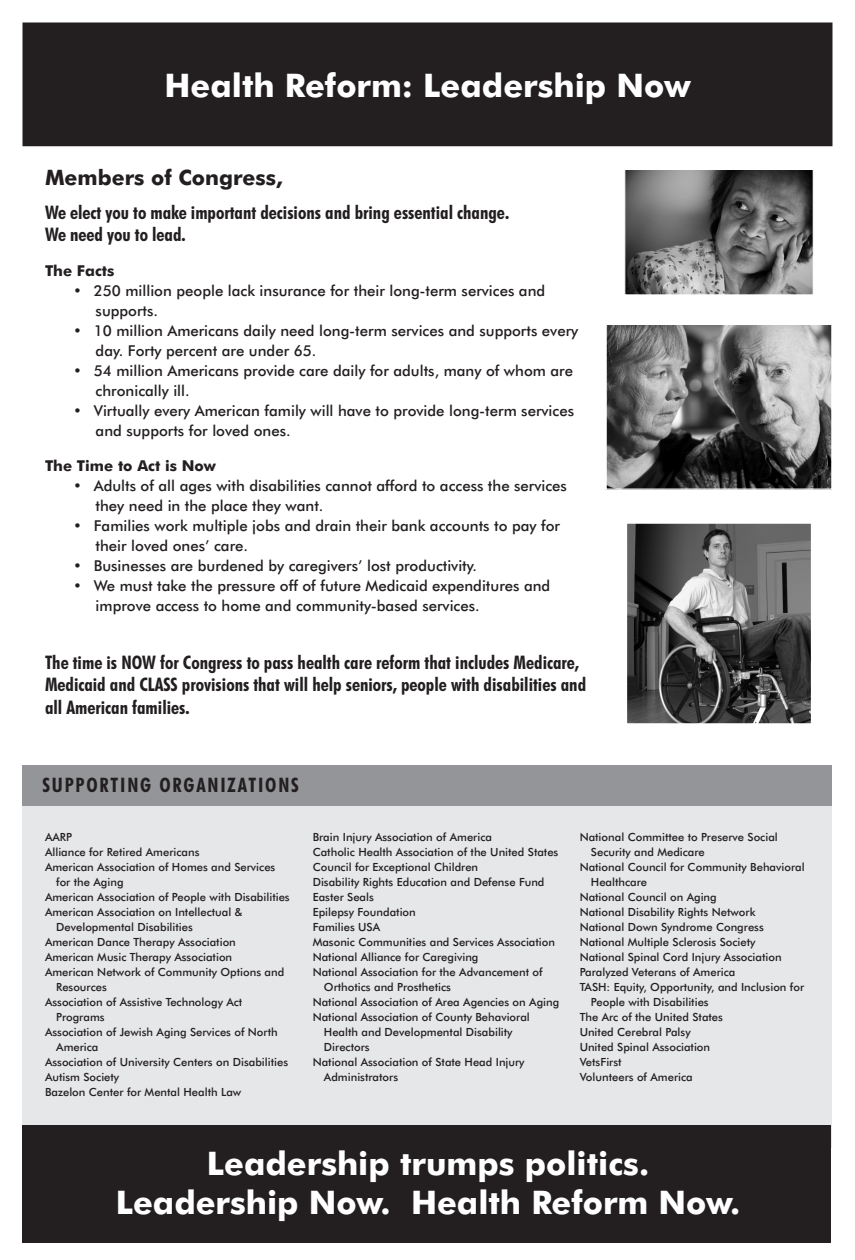
<style>
.page{position:relative;width:855px;height:1260px;background:#fff}
.page>*{position:absolute;margin:0;border:0;box-sizing:border-box;transform-origin:0 0}
.t1{font:700 32.5px "Futura BT";color:#fff}
.Body_text{font:700 21.25px "Futura BT";color:#231f20}
.t2{font:700 condensed 20px "Futura BT";letter-spacing:.09em;color:#231f20}
.Body_text-2{font:700 condensed 18.75px/22.5px "Futura BT";color:#231f20}
.Body_text-3{font:500 15px/20px "Futura BT";color:#231f20}
.Body_text-4{font:700 15px "Futura BT";color:#231f20}
.Body_text-5{font:500 11.25px/15px "Futura BT";color:#231f20}
</style>
<div class="page">
<div style="left:22px;top:785px;width:810px;height:363px;background:#e6e7e9"></div>
<div style="left:23px;top:23px;width:809px;height:123px;background:#231f20"></div>
<div style="left:22px;top:22px;width:810px;height:124px;border:1px solid #231f20"></div>
<div style="left:22px;top:1125px;width:809px;height:117px;background:#231f20"></div>
<div style="left:22px;top:765px;width:810px;height:40px;background:#939598"></div>
<img style="left:626px;top:171px;width:186px;height:123px">
<div style="left:624px;top:169px;width:190px;height:127px;border:1px solid #fff"></div>
<img style="left:628px;top:524px;width:182px;height:198px">
<div style="left:626px;top:522px;width:186px;height:202px;border:1px solid #fff"></div>
<img style="left:608px;top:326px;width:222px;height:162px">
<div style="left:606px;top:324px;width:226px;height:166px;border:1px solid #fff"></div>
<p class="t1" style="left:165px;top:66px;width:527px">Health Reform: Leadership Now</p>
<p class="Body_text" style="left:45px;top:164px;width:239px">Members of Congress,</p>
<p class="Body_text-2" style="left:45px;top:201px;width:466px">We elect you to make important decisions and bring essential change.<br>We need you to lead.</p>
<p class="Body_text-4" style="left:45px;top:262px;width:71px">The Facts</p>
<p class="Body_text-3" style="left:96px;top:281px;width:451px;text-indent:-22px">• 250 million people lack insurance for their long-term services and supports.</p>
<p class="Body_text-3" style="left:96px;top:321px;width:484px;text-indent:-22px">• 10 million Americans daily need long-term services and supports every day. Forty percent are under 65.</p>
<p class="Body_text-3" style="left:96px;top:361px;width:479px;text-indent:-22px">• 54 million Americans provide care daily for adults, many of whom are chronically ill.</p>
<p class="Body_text-3" style="left:96px;top:401px;width:480px;text-indent:-22px">• Virtually every American family will have to provide long-term services and supports for loved ones.</p>
<p class="Body_text-4" style="left:45px;top:457px;width:172px">The Time to Act is Now</p>
<p class="Body_text-3" style="left:96px;top:476px;width:473px;text-indent:-22px">• Adults of all ages with disabilities cannot afford to access the services they need in the place they want.</p>
<p class="Body_text-3" style="left:96px;top:516px;width:466px;text-indent:-22px">• Families work multiple jobs and drain their bank accounts to pay for their loved ones’ care.</p>
<p class="Body_text-3" style="left:73px;top:556px;width:406px">• Businesses are burdened by caregivers’ lost productivity.</p>
<p class="Body_text-3" style="left:96px;top:576px;width:456px;text-indent:-22px">• We must take the pressure off of future Medicaid expenditures and improve access to home and community-based services.</p>
<p class="Body_text-2" style="left:45px;top:651px;width:543px">The time is NOW for Congress to pass health care reform that includes Medicare,<br>Medicaid and CLASS provisions that will help seniors, people with disabilities and all American families.</p>
<p class="t2" style="left:42px;top:773px;width:258px">SUPPORTING ORGANIZATIONS</p>
<p class="Body_text-5" style="left:45px;top:830px;width:29px">AARP</p>
<p class="Body_text-5" style="left:45px;top:845px;width:156px">Alliance for Retired Americans</p>
<p class="Body_text-5" style="left:56px;top:860px;width:221px;text-indent:-11px">American Association of Homes and Services for the Aging</p>
<p class="Body_text-5" style="left:45px;top:890px;width:246px">American Association of People with Disabilities</p>
<p class="Body_text-5" style="left:56px;top:905px;width:188px;text-indent:-11px">American Association on Intellectual &amp;<br>Developmental Disabilities</p>
<p class="Body_text-5" style="left:45px;top:935px;width:192px">American Dance Therapy Association</p>
<p class="Body_text-5" style="left:45px;top:950px;width:189px">American Music Therapy Association</p>
<p class="Body_text-5" style="left:56px;top:965px;width:230px;text-indent:-11px">American Network of Community Options and<br>Resources</p>
<p class="Body_text-5" style="left:56px;top:995px;width:188px;text-indent:-11px">Association of Assistive Technology Act<br>Programs</p>
<p class="Body_text-5" style="left:56px;top:1025px;width:223px;text-indent:-11px">Association of Jewish Aging Services of North<br>America</p>
<p class="Body_text-5" style="left:45px;top:1055px;width:245px">Association of University Centers on Disabilities</p>
<p class="Body_text-5" style="left:45px;top:1070px;width:76px">Autism Society</p>
<p class="Body_text-5" style="left:45px;top:1085px;width:198px">Bazelon Center for Mental Health Law</p>
<p class="Body_text-5" style="left:313px;top:830px;width:181px">Brain Injury Association of America</p>
<p class="Body_text-5" style="left:313px;top:845px;width:247px">Catholic Health Association of the United States</p>
<p class="Body_text-5" style="left:313px;top:860px;width:167px">Council for Exceptional Children</p>
<p class="Body_text-5" style="left:313px;top:875px;width:233px">Disability Rights Education and Defense Fund</p>
<p class="Body_text-5" style="left:313px;top:890px;width:63px">Easter Seals</p>
<p class="Body_text-5" style="left:313px;top:905px;width:105px">Epilepsy Foundation</p>
<p class="Body_text-5" style="left:313px;top:920px;width:69px">Families USA</p>
<p class="Body_text-5" style="left:313px;top:935px;width:244px">Masonic Communities and Services Association</p>
<p class="Body_text-5" style="left:313px;top:950px;width:167px">National Alliance for Caregiving</p>
<p class="Body_text-5" style="left:324px;top:965px;width:220px;text-indent:-11px">National Association for the Advancement of<br>Orthotics and Prosthetics</p>
<p class="Body_text-5" style="left:313px;top:995px;width:248px">National Association of Area Agencies on Aging</p>
<p class="Body_text-5" style="left:324px;top:1010px;width:207px;text-indent:-11px">National Association of County Behavioral<br>Health and Developmental Disability<br>Directors</p>
<p class="Body_text-5" style="left:324px;top:1055px;width:202px;text-indent:-11px">National Association of State Head Injury<br>Administrators</p>
<p class="Body_text-5" style="left:591px;top:830px;width:188px;text-indent:-11px">National Committee to Preserve Social<br>Security and Medicare</p>
<p class="Body_text-5" style="left:591px;top:860px;width:215px;text-indent:-11px">National Council for Community Behavioral<br>Healthcare</p>
<p class="Body_text-5" style="left:580px;top:890px;width:139px">National Council on Aging</p>
<p class="Body_text-5" style="left:580px;top:905px;width:177px">National Disability Rights Network</p>
<p class="Body_text-5" style="left:580px;top:920px;width:186px">National Down Syndrome Congress</p>
<p class="Body_text-5" style="left:580px;top:935px;width:177px">National Multiple Sclerosis Society</p>
<p class="Body_text-5" style="left:580px;top:950px;width:204px">National Spinal Cord Injury Association</p>
<p class="Body_text-5" style="left:580px;top:965px;width:157px">Paralyzed Veterans of America</p>
<p class="Body_text-5" style="left:591px;top:980px;width:215px;text-indent:-11px">TASH: Equity, Opportunity, and Inclusion for<br>People with Disabilities</p>
<p class="Body_text-5" style="left:580px;top:1010px;width:145px">The Arc of the United States</p>
<p class="Body_text-5" style="left:580px;top:1025px;width:113px">United Cerebral Palsy</p>
<p class="Body_text-5" style="left:580px;top:1040px;width:132px">United Spinal Association</p>
<p class="Body_text-5" style="left:580px;top:1055px;width:43px">VetsFirst</p>
<p class="Body_text-5" style="left:580px;top:1070px;width:115px">Volunteers of America</p>
<p class="t1" style="left:207px;top:1144px;width:444px">Leadership trumps politics.</p>
<p class="t1" style="left:116px;top:1182px;width:626px">Leadership Now. Health Reform Now.</p>
</div>
